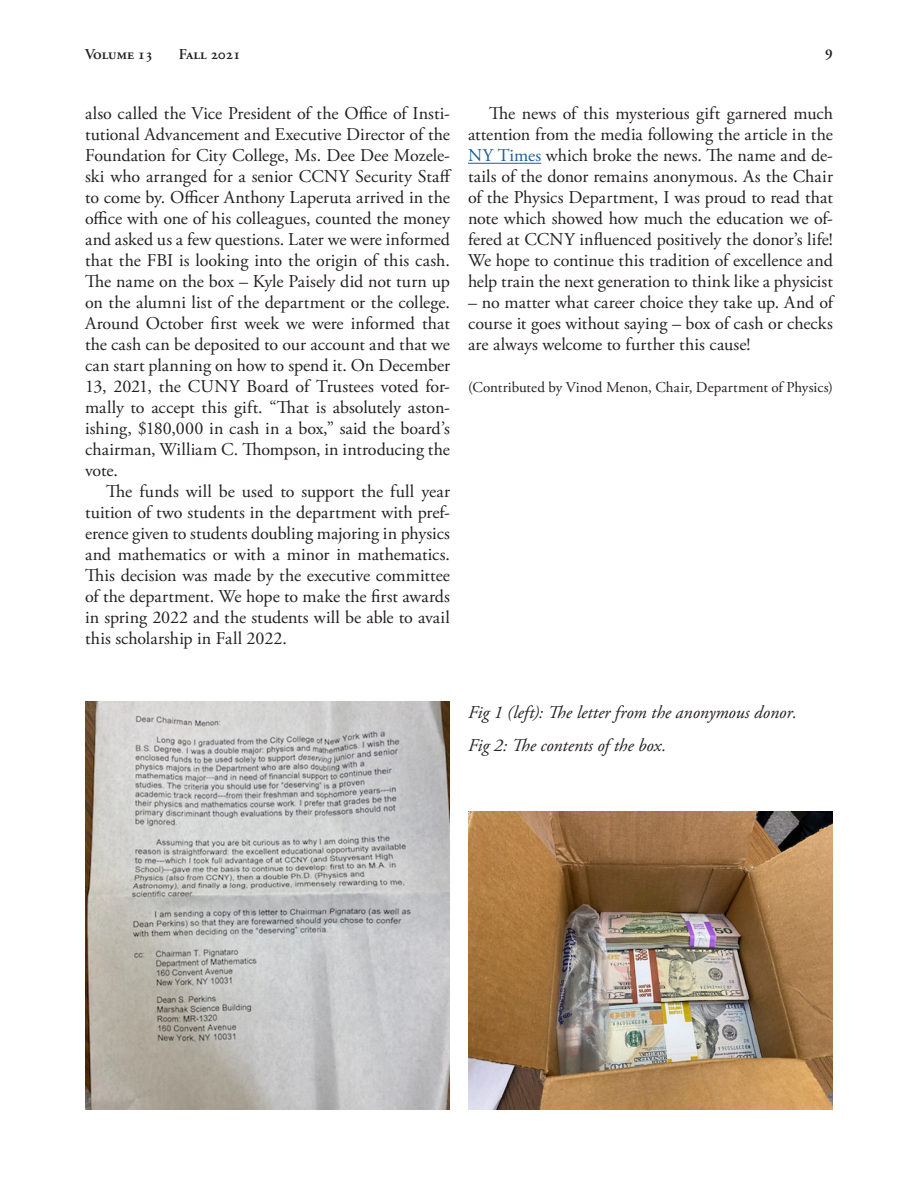
<style>
.page{position:relative;width:918px;height:1188px;background:#fff}
.page>*{position:absolute;margin:0;border:0;box-sizing:border-box;transform-origin:0 0}
.Box2_BodyText_Black{font:18px/21px "Adobe Garamond Pro";color:#231f20;text-align:justify}
.Caption_01{font:italic 18px "Adobe Garamond Pro";color:#231f20}
.Box2_BodyText_Black-2{font:15px "Adobe Garamond Pro";letter-spacing:.005em;color:#231f20}
.t1{font:600 15px "Adobe Garamond Pro";color:#231f20}
.s1{color:#175d9e}
</style>
<div class="page">
<hr style="left:468px;top:163px;width:73px;height:1px;background:#175d9e">
<img style="left:468px;top:811px;width:365px;height:298px">
<img style="left:86px;top:702px;width:363px;height:407px">
<p class="t1" style="left:85px;top:45px;width:69px">Volume 13</p>
<p class="t1" style="left:179px;top:45px;width:64px">Fall 2021</p>
<p class="t1" style="left:825px;top:45px;width:9px">9</p>
<p class="Box2_BodyText_Black" style="left:85px;top:104px;width:368px">also called the Vice President of the Office of Insti&shy;tutional Advancement and Executive Director of the Foundation for City College, Ms. Dee Dee Mozele&shy;ski who arranged for a senior CCNY Security Staff to come by. Officer Anthony Laperuta arrived in the office with one of his colleagues, counted the money and asked us a few questions. Later we were informed that the FBI is looking into the origin of this cash.<br>The name on the box – Kyle Paisely did not turn up on the alumni list of the department or the college.<br>Around October first week we were informed that the cash can be deposited to our account and that we can start planning on how to spend it. On December 13, 2021, the CUNY Board of Trustees voted for&shy;mally to accept this gift. “That is absolutely aston&shy;ishing, $180,000 in cash in a box,” said the board’s chairman, William C. Thompson, in introducing the vote.</p>
<p class="Box2_BodyText_Black" style="left:85px;top:482px;width:366px;text-indent:21px">The funds will be used to support the full year tuition of two students in the department with pref&shy;erence given to students doubling majoring in physics and mathematics or with a minor in mathematics.<br>This decision was made by the executive committee of the department. We hope to make the first awards in spring 2022 and the students will be able to avail this scholarship in Fall 2022.</p>
<p class="Box2_BodyText_Black" style="left:468px;top:104px;width:367px;text-indent:21px">The news of this mysterious gift garnered much attention from the media following the article in the <span class="s1">NY Times</span> which broke the news. The name and de&shy;tails of the donor remains anonymous. As the Chair of the Physics Department, I was proud to read that note which showed how much the education we of&shy;fered at CCNY influenced positively the donor’s life!<br>We hope to continue this tradition of excellence and help train the next generation to think like a physicist</p>
<p class="Box2_BodyText_Black" style="left:468px;top:293px;width:369px;text-align:left">– no matter what career choice they take up. And of course it goes without saying – box of cash or checks are always welcome to further this cause!</p>
<p class="Box2_BodyText_Black-2" style="left:468px;top:379px;width:366px">(Contributed by Vinod Menon, Chair, Department of Physics)</p>
<p class="Caption_01" style="left:468px;top:702px;width:330px">Fig 1 (left): The letter from the anonymous donor.</p>
<p class="Caption_01" style="left:468px;top:735px;width:200px">Fig 2: The contents of the box.</p>
</div>
